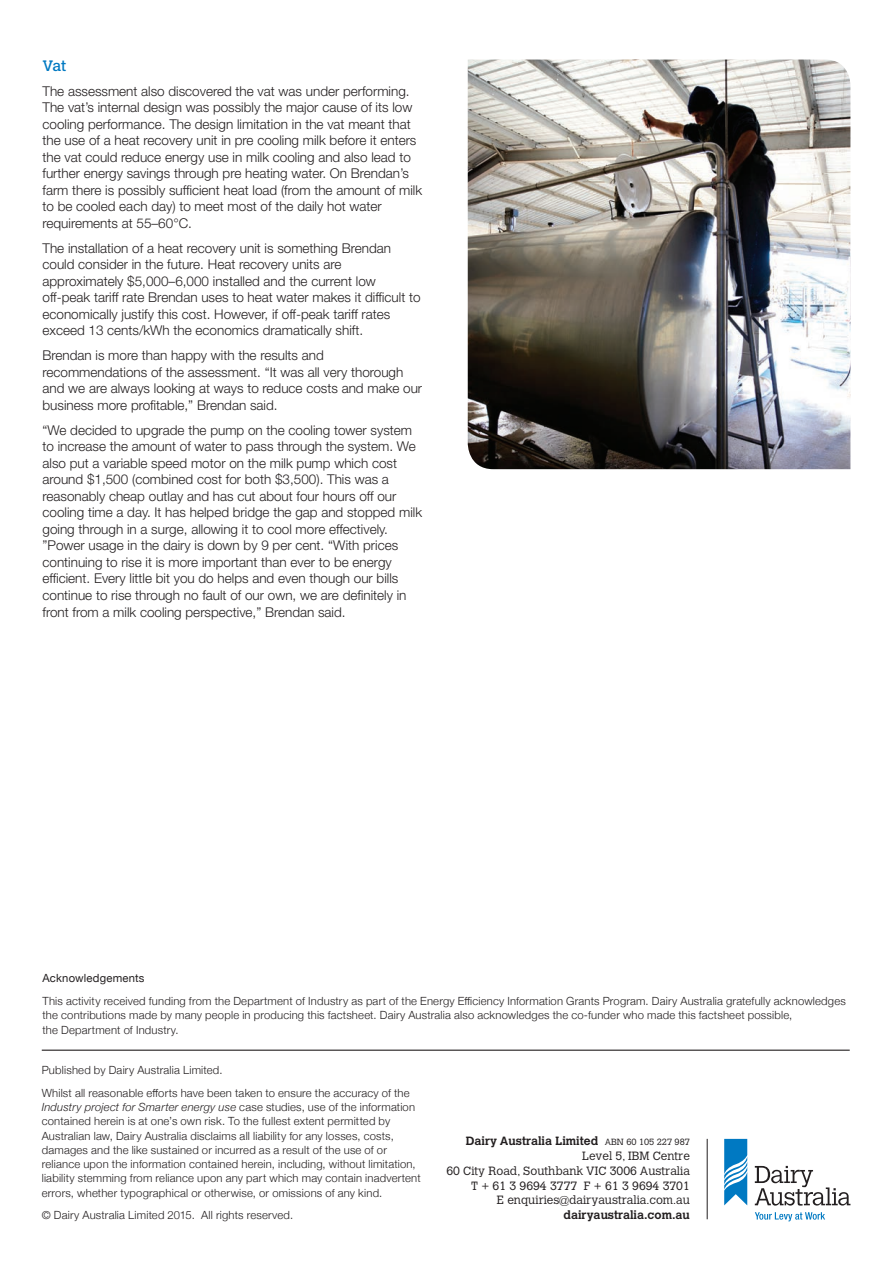
<style>
.page{position:relative;width:893px;height:1263px;background:#fff}
.page>*{position:absolute;margin:0;border:0;box-sizing:border-box;transform-origin:0 0}
.SUBHEAD_1{font:15px "Calvert MT Std";color:#0079c2}
.Body{font:300 13.5px/16.5px "Helvetica Neue LT Std";color:#231f20}
.t1{font:300 11.85px/14.9px "Calvert MT Std";color:#231f20;text-align:right}
.Small_text{font:300 11.25px/14.2px "Helvetica Neue";letter-spacing:.015em;color:#231f20}
.Small_text-2{font:11.25px "Helvetica Neue";letter-spacing:.015em;color:#231f20}
.s1{font-style:italic}
.s2{font-weight:700}
.s3{font-size:8.85px}
</style>
<div class="page">
<hr style="left:42px;top:1049px;width:808px;height:2px;background:#231f20">
<svg style="left:755px;top:1166px;width:95px;height:39px"></svg>
<svg style="left:724px;top:1139px;width:23px;height:66px"></svg>
<svg style="left:755px;top:1212px;width:70px;height:9px"></svg>
<hr style="left:707px;top:1139px;width:1px;height:80px;background:#231f20">
<img style="left:468px;top:60px;width:382px;height:409px">
<p class="SUBHEAD_1" style="left:43px;top:57px;width:25px">Vat</p>
<p class="Body" style="left:43px;top:82px;width:381px">The assessment also discovered the vat was under performing.<br>The vat’s internal design was possibly the major cause of its low cooling performance. The design limitation in the vat meant that the use of a heat recovery unit in pre cooling milk before it enters the vat could reduce energy use in milk cooling and also lead to further energy savings through pre heating water. On Brendan’s farm there is possibly sufficient heat load (from the amount of milk to be cooled each day) to meet most of the daily hot water requirements at 55–60°C.</p>
<p class="Body" style="left:43px;top:239px;width:380px">The installation of a heat recovery unit is something Brendan could consider in the future. Heat recovery units are approximately $5,000–6,000 installed and the current low off-peak tariff rate Brendan uses to heat water makes it difficult to economically justify this cost. However, if off-peak tariff rates exceed 13 cents/kWh the economics dramatically shift.</p>
<p class="Body" style="left:43px;top:347px;width:381px">Brendan is more than happy with the results and recommendations of the assessment. “It was all very thorough and we are always looking at ways to reduce costs and make our business more profitable,” Brendan said.</p>
<p class="Body" style="left:43px;top:421px;width:381px">“We decided to upgrade the pump on the cooling tower system to increase the amount of water to pass through the system. We also put a variable speed motor on the milk pump which cost around $1,500 (combined cost for both $3,500). This was a reasonably cheap outlay and has cut about four hours off our cooling time a day. It has helped bridge the gap and stopped milk going through in a surge, allowing it to cool more effectively. ”Power usage in the dairy is down by 9 per cent. “With prices continuing to rise it is more important than ever to be energy efficient. Every little bit you do helps and even though our bills continue to rise through no fault of our own, we are definitely in front from a milk cooling perspective,” Brendan said.</p>
<p class="Small_text-2" style="left:43px;top:970px;width:104px">Acknowledgements</p>
<p class="Small_text" style="left:43px;top:993px;width:805px">This activity received funding from the Department of Industry as part of the Energy Efficiency Information Grants Program. Dairy Australia gratefully acknowledges the contributions made by many people in producing this factsheet. Dairy Australia also acknowledges the co-funder who made this factsheet possible,<br>the Department of Industry.</p>
<p class="Small_text" style="left:42px;top:1062px;width:182px">Published by Dairy Australia Limited.</p>
<p class="Small_text" style="left:42px;top:1085px;width:380px">Whilst all reasonable efforts have been taken to ensure the accuracy of the <span class="s1">Industry project for Smarter energy use</span> case studies, use of the information contained herein is at one’s own risk. To the fullest extent permitted by Australian law, Dairy Australia disclaims all liability for any losses, costs, damages and the like sustained or incurred as a result of the use of or reliance upon the information contained herein, including, without limitation, liability stemming from reliance upon any part which may contain inadvertent errors, whether typographical or otherwise, or omissions of any kind.</p>
<p class="Small_text" style="left:42px;top:1208px;width:253px">© Dairy Australia Limited 2015. All rights reserved.</p>
<p class="t1" style="left:446px;top:1134px;width:245px"><span class="s2">Dairy Australia Limited</span> <span class="s3">ABN 60 105 227 987<br></span>Level 5, IBM Centre<br>60 City Road, Southbank VIC 3006 Australia</p>
<p class="t1" style="left:497px;top:1193px;width:194px">E enquiries@dairyaustralia.com.au <span class="s2">dairyaustralia.com.au</span></p>
<p class="t1" style="left:471px;top:1178px;width:220px">T + 61 3 9694 3777 F + 61 3 9694 3701</p>
</div>
